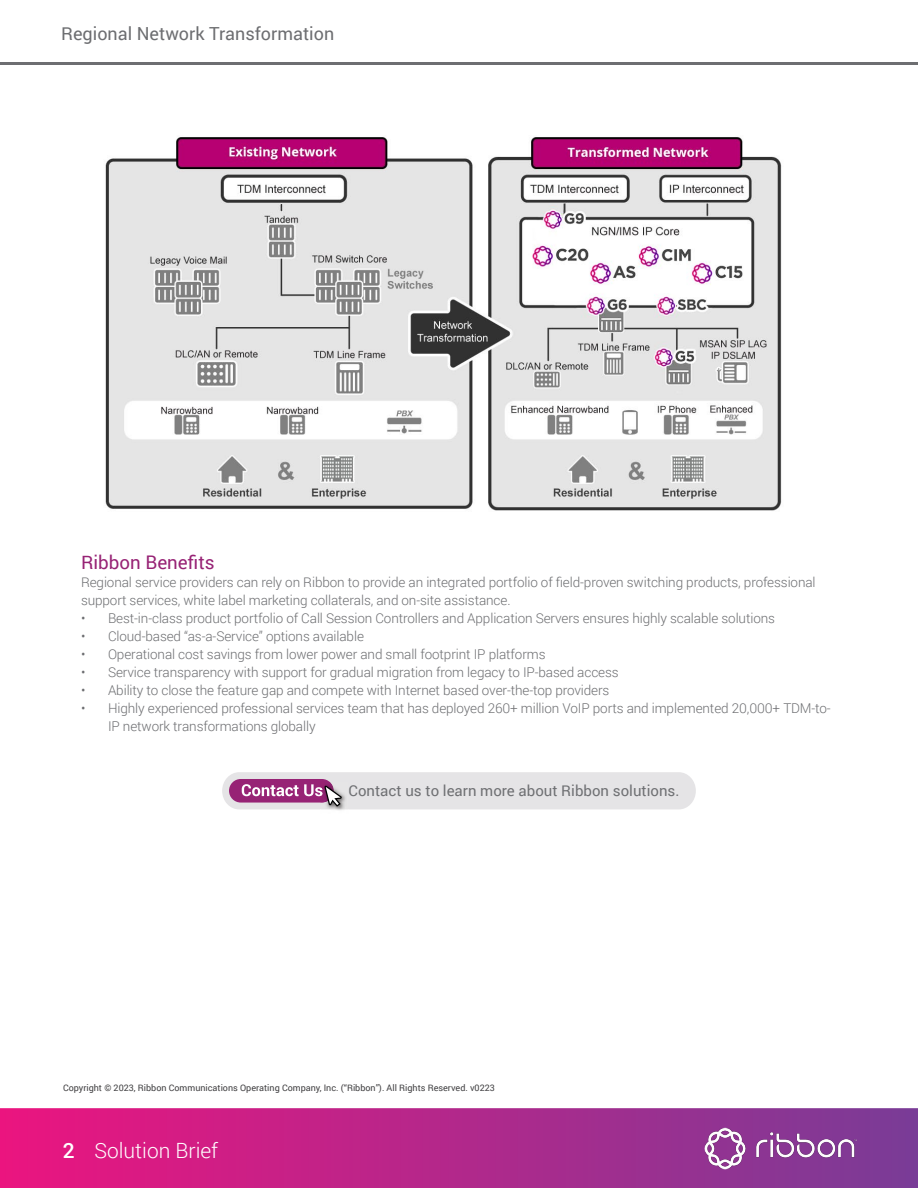
<style>
.page{position:relative;width:918px;height:1188px;background:#fff}
.page>*{position:absolute;margin:0;border:0;box-sizing:border-box;transform-origin:0 0}
.t1{font:300 21px "Roboto";color:#fff}
.t2{font:18.75px "Roboto";color:#972375}
.t3{font:18px "Roboto";color:#6d6e71}
.t4{font:15px "Roboto";color:#6f7073}
.t5{font:300 13.5px/18px "Roboto";letter-spacing:-.01em;color:#6d6e71}
.t6{font:9px "Roboto";color:#414042}
.s1{font-weight:500}
</style>
<div class="page">
<img style="left:0;top:1108px;width:918px;height:80px">
<img style="left:688px;top:1111px;width:184px;height:76px">
<hr style="left:0;top:63px;width:918px;height:2px;background:#6d6e71">
<img style="left:105px;top:137px;width:677px;height:374px">
<div style="left:222px;top:772px;width:474px;height:37px;background:#e5e4e6;border-radius:18px"></div>
<div style="left:229px;top:779px;width:105px;height:24px;background:#972375;border-radius:12px"></div>
<img style="left:321px;top:794px;width:28px;height:16px">
<svg style="left:242px;top:784px;width:100px;height:23px"></svg>
<h3 class="t3" style="left:61px;top:21px;width:275px">Regional Network Transformation</h3>
<h2 class="t2" style="left:81px;top:549px;width:135px">Ribbon Benefits</h2>
<p class="t5" style="left:81px;top:573px;width:736px">Regional service providers can rely on Ribbon to provide an integrated portfolio of field-proven switching products, professional support services, white label marketing collaterals, and on-site assistance.</p>
<p class="t5" style="left:81px;top:609px;width:696px">• Best-in-class product portfolio of Call Session Controllers and Application Servers ensures highly scalable solutions</p>
<p class="t5" style="left:81px;top:627px;width:284px">• Cloud-based “as-a-Service” options available</p>
<p class="t5" style="left:81px;top:645px;width:466px">• Operational cost savings from lower power and small footprint IP platforms</p>
<p class="t5" style="left:81px;top:663px;width:539px">• Service transparency with support for gradual migration from legacy to IP-based access</p>
<p class="t5" style="left:81px;top:681px;width:530px">• Ability to close the feature gap and compete with Internet based over-the-top providers</p>
<p class="t5" style="left:108px;top:699px;width:724px;text-indent:-27px">• Highly experienced professional services team that has deployed 260+ million VoIP ports and implemented 20,000+ TDM-to-<br>IP network transformations globally</p>
<p class="t4" style="left:349px;top:780px;width:332px">Contact us to learn more about Ribbon solutions.</p>
<p class="t6" style="left:63px;top:1081px;width:433px">Copyright ©️ 2023, Ribbon Communications Operating Company, Inc. (“Ribbon”). All Rights Reserved. v0223</p>
<h1 class="t1" style="left:63px;top:1136px;width:157px"><span class="s1">2</span> Solution Brief</h1>
</div>
